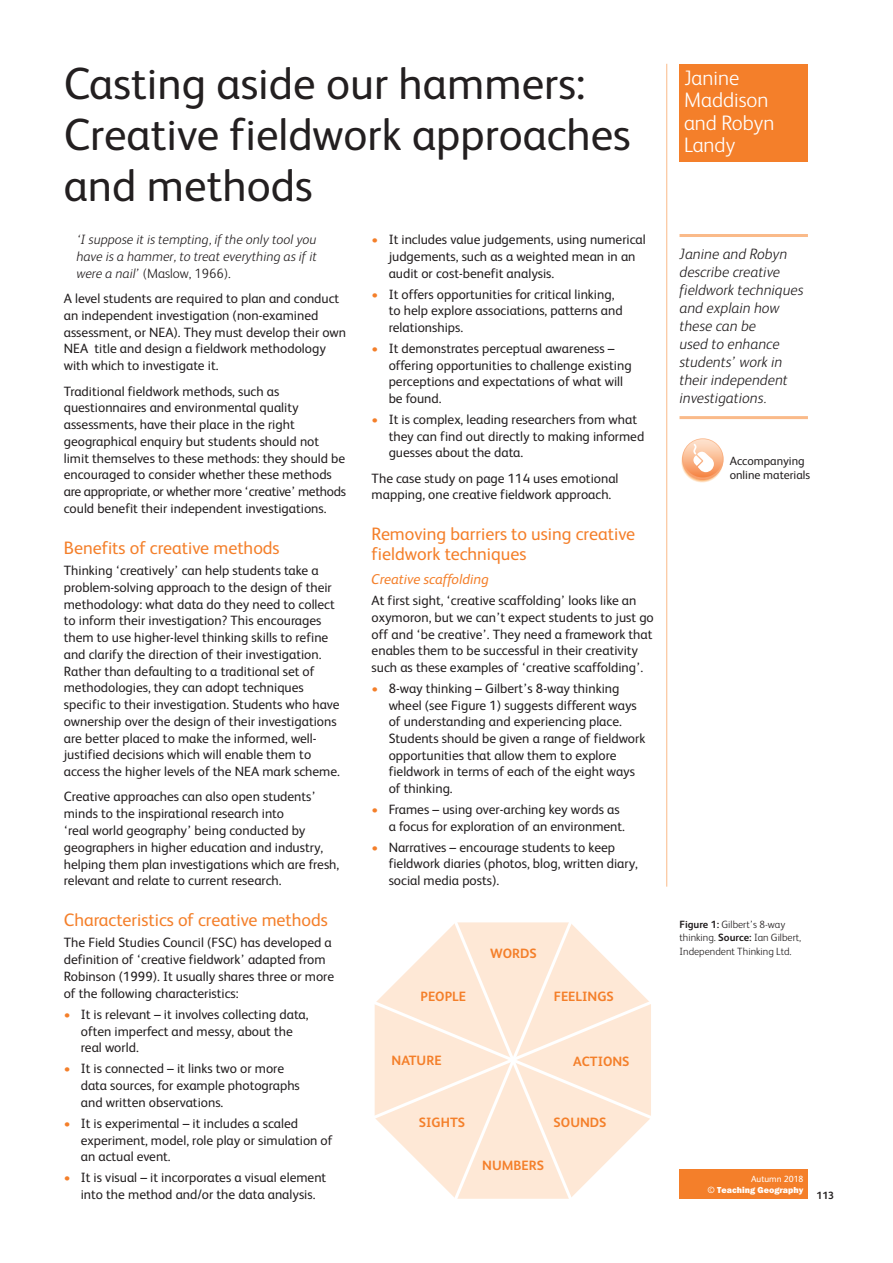
<style>
.page{position:relative;width:893px;height:1263px;background:#fff}
.page>*{position:absolute;margin:0;border:0;box-sizing:border-box;transform-origin:0 0}
.CHAPTER_Head{font:45px/51px "FS Albert";color:#231f20}
.Author{font:300 21px/22.5px "FS Albert";color:#fff}
.A_Head{font:18px/19.6px "FS Albert";color:#f47f2a}
.Abstract{font:italic 300 15px/18px "FS Albert";color:#231f20}
.B_Head{font:italic 14.25px "FS Albert";color:#f47f2a}
.Main_Text{font:13.5px/16.8px "FS Albert";color:#231f20}
.Main_Text_Bullets{font:13.5px/16.6px "FS Albert";color:#231f20}
.Body_above_bullet{font:13.5px/16.6px "FS Albert";color:#231f20}
.Bullets_LAST_LINE{font:13.5px/16.6px "FS Albert";color:#231f20}
.t1{font:italic 300 13.5px/16.8px "FS Albert";color:#231f20;text-align:justify}
.t2{font:700 13.5px "FS Albert";color:#f47f2a}
.CHAPTER_Head-2{font:12px/14.2px "FS Albert";color:#231f20}
.t3{font:300 10.5px/13.5px "FS Albert";color:#231f20}
.t4{font:700 10.5px "FS Albert";color:#231f20}
.t5{font:800 9px "Franklin Gothic Itc T";color:#fff}
.t6{font:9px "FS Albert";color:#fff}
.s1{font-style:normal}
.s2{color:#f47f2a}
.s3{font-weight:700}
.s4{font-family:"FS Albert";font-weight:400}
</style>
<div class="page">
<div style="left:679px;top:1169px;width:129px;height:30px;background:#f47f2a"></div>
<hr style="left:666px;top:64px;width:1px;height:823px;background:#faba89">
<div style="left:679px;top:64px;width:129px;height:98px;background:#f47f2a"></div>
<hr style="left:679px;top:234px;width:129px;height:3px;background:#faba89">
<hr style="left:679px;top:416px;width:129px;height:3px;background:#faba89">
<svg style="left:679px;top:439px;width:45px;height:44px"></svg>
<svg style="left:682px;top:438px;width:42px;height:42px"></svg>
<svg style="left:683px;top:439px;width:40px;height:38px"></svg>
<svg style="left:374px;top:922px;width:277px;height:277px"></svg>
<p class="CHAPTER_Head" style="left:64px;top:58px;width:568px">Casting aside our hammers:<br>Creative fieldwork approaches and methods</p>
<p class="t1" style="left:77px;top:231px;width:242px">‘I suppose it is tempting, if the only tool you have is a hammer, to treat everything as if it were a nail’ <span class="s1">(Maslow, 1966).</span></p>
<p class="Main_Text" style="left:64px;top:290px;width:284px">A level students are required to plan and conduct an independent investigation (non-examined assessment, or NEA). They must develop their own NEA title and design a fieldwork methodology with which to investigate it.</p>
<p class="Main_Text" style="left:64px;top:382px;width:284px">Traditional fieldwork methods, such as questionnaires and environmental quality assessments, have their place in the right geographical enquiry but students should not limit themselves to these methods: they should be encouraged to consider whether these methods are appropriate, or whether more ‘creative’ methods could benefit their independent investigations.</p>
<p class="A_Head" style="left:64px;top:538px;width:217px">Benefits of creative methods</p>
<p class="Main_Text" style="left:64px;top:562px;width:278px">Thinking ‘creatively’ can help students take a problem-solving approach to the design of their methodology: what data do they need to collect to inform their investigation? This encourages them to use higher-level thinking skills to refine and clarify the direction of their investigation.<br>Rather than defaulting to a traditional set of methodologies, they can adopt techniques specific to their investigation. Students who have ownership over the design of their investigations are better placed to make the informed, well&shy;justified decisions which will enable them to access the higher levels of the NEA mark scheme.</p>
<p class="Main_Text" style="left:64px;top:788px;width:277px">Creative approaches can also open students’ minds to the inspirational research into<br>‘real world geography’ being conducted by geographers in higher education and industry, helping them plan investigations which are fresh, relevant and relate to current research.</p>
<p class="A_Head" style="left:64px;top:910px;width:266px">Characteristics of creative methods</p>
<p class="Body_above_bullet" style="left:64px;top:934px;width:272px">The Field Studies Council (FSC) has developed a definition of ‘creative fieldwork’ adapted from Robinson (1999). It usually shares three or more of the following characteristics:</p>
<p class="Main_Text_Bullets" style="left:81px;top:1006px;width:229px;text-indent:-17px"><span class="s2">•</span> It is relevant – it involves collecting data, often imperfect and messy, about the real world.</p>
<p class="Main_Text_Bullets" style="left:81px;top:1060px;width:221px;text-indent:-17px"><span class="s2">•</span> It is connected – it links two or more data sources, for example photographs and written observations.</p>
<p class="Main_Text_Bullets" style="left:81px;top:1115px;width:253px;text-indent:-17px"><span class="s2">•</span> It is experimental – it includes a scaled experiment, model, role play or simulation of an actual event.</p>
<p class="Main_Text_Bullets" style="left:64px;top:1169px;width:264px;text-align:center"><span class="s2">•</span> It is visual – it incorporates a visual element into the method and/or the data analysis.</p>
<p class="Main_Text_Bullets" style="left:389px;top:231px;width:259px;text-indent:-17px"><span class="s2">•</span> It includes value judgements, using numerical judgements, such as a weighted mean in an audit or cost-benefit analysis.</p>
<p class="Main_Text_Bullets" style="left:389px;top:286px;width:236px;text-indent:-17px"><span class="s2">•</span> It offers opportunities for critical linking, to help explore associations, patterns and relationships.</p>
<p class="Main_Text_Bullets" style="left:389px;top:340px;width:244px;text-indent:-17px"><span class="s2">•</span> It demonstrates perceptual awareness – offering opportunities to challenge existing perceptions and expectations of what will be found.</p>
<p class="Bullets_LAST_LINE" style="left:389px;top:411px;width:257px;text-indent:-17px"><span class="s2">•</span> It is complex, leading researchers from what they can find out directly to making informed guesses about the data.</p>
<p class="Main_Text" style="left:372px;top:470px;width:248px">The case study on page 114 uses emotional mapping, one creative fieldwork approach.</p>
<p class="A_Head" style="left:372px;top:524px;width:265px">Removing barriers to using creative fieldwork techniques</p>
<p class="B_Head" style="left:372px;top:571px;width:119px">Creative scaffolding</p>
<p class="Body_above_bullet" style="left:372px;top:592px;width:284px">At first sight, ‘creative scaffolding’ looks like an oxymoron, but we can’t expect students to just go off and ‘be creative’. They need a framework that enables them to be successful in their creativity such as these examples of ‘creative scaffolding’.</p>
<p class="Main_Text_Bullets" style="left:389px;top:680px;width:258px;text-indent:-17px"><span class="s2">•</span> 8-way thinking – Gilbert’s 8-way thinking wheel (see Figure 1) suggests different ways of understanding and experiencing place.<br>Students should be given a range of fieldwork opportunities that allow them to explore fieldwork in terms of each of the eight ways of thinking.</p>
<p class="Main_Text_Bullets" style="left:389px;top:801px;width:238px;text-indent:-17px"><span class="s2">•</span> Frames – using over-arching key words as a focus for exploration of an environment.</p>
<p class="Bullets_LAST_LINE" style="left:389px;top:839px;width:251px;text-indent:-17px"><span class="s2">•</span> Narratives – encourage students to keep fieldwork diaries (photos, blog, written diary, social media posts).</p>
<p class="t2" style="left:420px;top:988px;width:47px">PEOPLE</p>
<p class="t2" style="left:490px;top:946px;width:48px">WORDS</p>
<p class="t2" style="left:554px;top:989px;width:62px">FEELINGS</p>
<p class="t2" style="left:392px;top:1053px;width:51px">NATURE</p>
<p class="t2" style="left:573px;top:1053px;width:58px">ACTIONS</p>
<p class="t2" style="left:419px;top:1115px;width:48px">SIGHTS</p>
<p class="t2" style="left:554px;top:1115px;width:54px">SOUNDS</p>
<p class="t2" style="left:482px;top:1157px;width:63px">NUMBERS</p>
<p class="Author" style="left:684px;top:66px;width:92px">Janine<br>Maddison and Robyn<br>Landy</p>
<p class="Abstract" style="left:679px;top:245px;width:125px">Janine and Robyn describe creative fieldwork techniques and explain how these can be<br>used to enhance students’ work in their independent investigations.</p>
<p class="CHAPTER_Head-2" style="left:730px;top:453px;width:82px">Accompanying online materials</p>
<p class="t3" style="left:679px;top:917px;width:123px"><span class="s3">Figure 1:</span> Gilbert’s 8-way thinking. <span class="s3">Source:</span> Ian Gilbert,<br>Independent Thinking Ltd.</p>
<p class="t6" style="left:751px;top:1174px;width:54px">Autumn 2018</p>
<p class="t5" style="left:707px;top:1185px;width:97px"><span class="s4">©</span> Teaching Geography</p>
<p class="t4" style="left:816px;top:1189px;width:19px">113</p>
</div>
